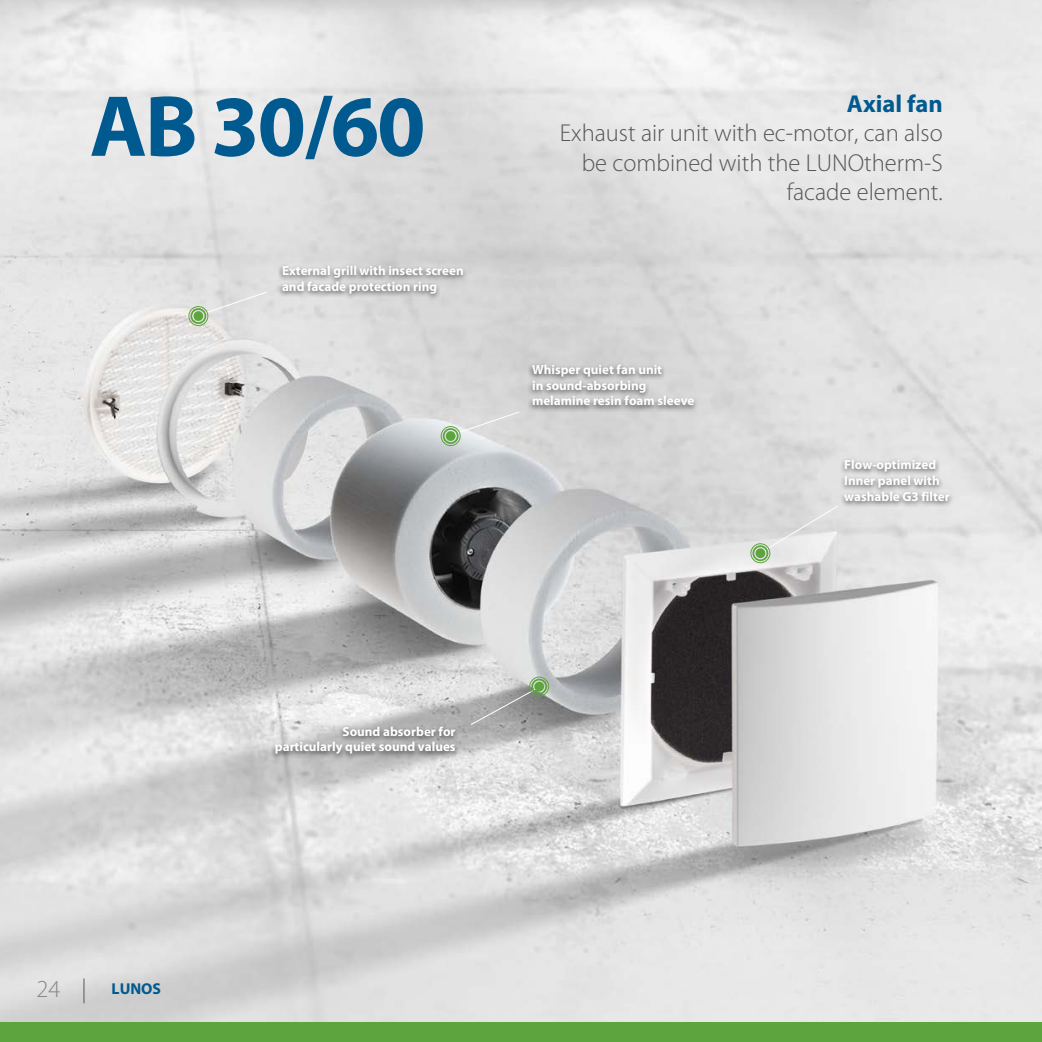
<style>
.page{position:relative;width:1042px;height:1042px;background:#fff}
.page>*{position:absolute;margin:0;border:0;box-sizing:border-box;transform-origin:0 0}
.t1{font:700 87.5px "Myriad Pro";color:#005a8f}
.t2{font:300 24.5px/29.4px "Myriad Pro";color:#565656;text-align:right}
.t3{font:700 24.5px "Myriad Pro";color:#005a8f}
.t4{font:300 24.5px "Myriad Pro";color:#878786}
.t5{font:700 15.75px "Myriad Pro";color:#005a8f}
.t6{font:700 13.12px/15.8px "Myriad Pro";color:#fff}
</style>
<div class="page">
<img style="left:0;top:0;width:1042px;height:1022px">
<div style="left:0;top:1022px;width:1042px;height:20px;background:#5da43e"></div>
<svg style="left:197px;top:291px;width:71px;height:25px;background:#dfdfdf"></svg>
<div style="left:188px;top:306px;width:20px;height:20px;border:1px solid #5da43e;border-radius:50%"></div>
<div style="left:190px;top:308px;width:16px;height:16px;border:2px solid #5da43e;border-radius:50%"></div>
<div style="left:193px;top:311px;width:10px;height:10px;background:#5da43e;border-radius:50%"></div>
<svg style="left:450px;top:411px;width:70px;height:25px;background:#dcdcdc"></svg>
<div style="left:441px;top:426px;width:19px;height:20px;border:1px solid #5da43e;border-radius:50%"></div>
<div style="left:443px;top:428px;width:15px;height:16px;border:2px solid #5da43e;border-radius:50%"></div>
<div style="left:446px;top:431px;width:9px;height:10px;background:#5da43e;border-radius:50%"></div>
<svg style="left:470px;top:686px;width:70px;height:40px;background:#a8a8a8"></svg>
<div style="left:529px;top:676px;width:20px;height:20px;border:1px solid #5da43e;border-radius:50%"></div>
<div style="left:531px;top:678px;width:16px;height:16px;border:2px solid #5da43e;border-radius:50%"></div>
<div style="left:534px;top:682px;width:10px;height:9px;background:#5da43e;border-radius:50%"></div>
<div style="left:839px;top:457px;width:116px;height:51px;background:#000;opacity:.6"></div>
<div style="left:278px;top:263px;width:190px;height:38px;background:#000;opacity:.6"></div>
<div style="left:527px;top:362px;width:172px;height:51px;background:#000;opacity:.6"></div>
<div style="left:270px;top:723px;width:191px;height:39px;background:#000;opacity:.6"></div>
<svg style="left:759px;top:505px;width:80px;height:49px;background:#dfdfdf"></svg>
<div style="left:750px;top:543px;width:20px;height:20px;border:1px solid #5da43e;border-radius:50%"></div>
<div style="left:752px;top:545px;width:16px;height:16px;border:2px solid #5da43e;border-radius:50%"></div>
<div style="left:755px;top:548px;width:10px;height:10px;background:#5da43e;border-radius:50%"></div>
<svg style="left:84px;top:978px;width:1px;height:25px"></svg>
<h1 class="t1" style="left:90px;top:69px;width:337px">AB 30/60</h1>
<h2 class="t3" style="left:847px;top:88px;width:97px">Axial fan</h2>
<h2 class="t2" style="left:560px;top:119px;width:384px">Exhaust air unit with ec-motor, can also be combined with the LUNOtherm-S facade element.</h2>
<p class="t6" style="left:282px;top:262px;width:183px">External grill with insect screen and facade protection ring</p>
<p class="t6" style="left:532px;top:361px;width:164px">Whisper quiet fan unit<br>in sound-absorbing melamine resin foam sleeve</p>
<h2 class="t4" style="left:37px;top:975px;width:25px">24</h2>
<p class="t5" style="left:112px;top:978px;width:51px">LUNOS</p>
<p class="t6" style="left:275px;top:723px;width:182px;text-align:right">Sound absorber for particularly quiet sound values</p>
<p class="t6" style="left:844px;top:456px;width:107px">Flow-optimized<br>Inner panel with washable G3 filter</p>
</div>
